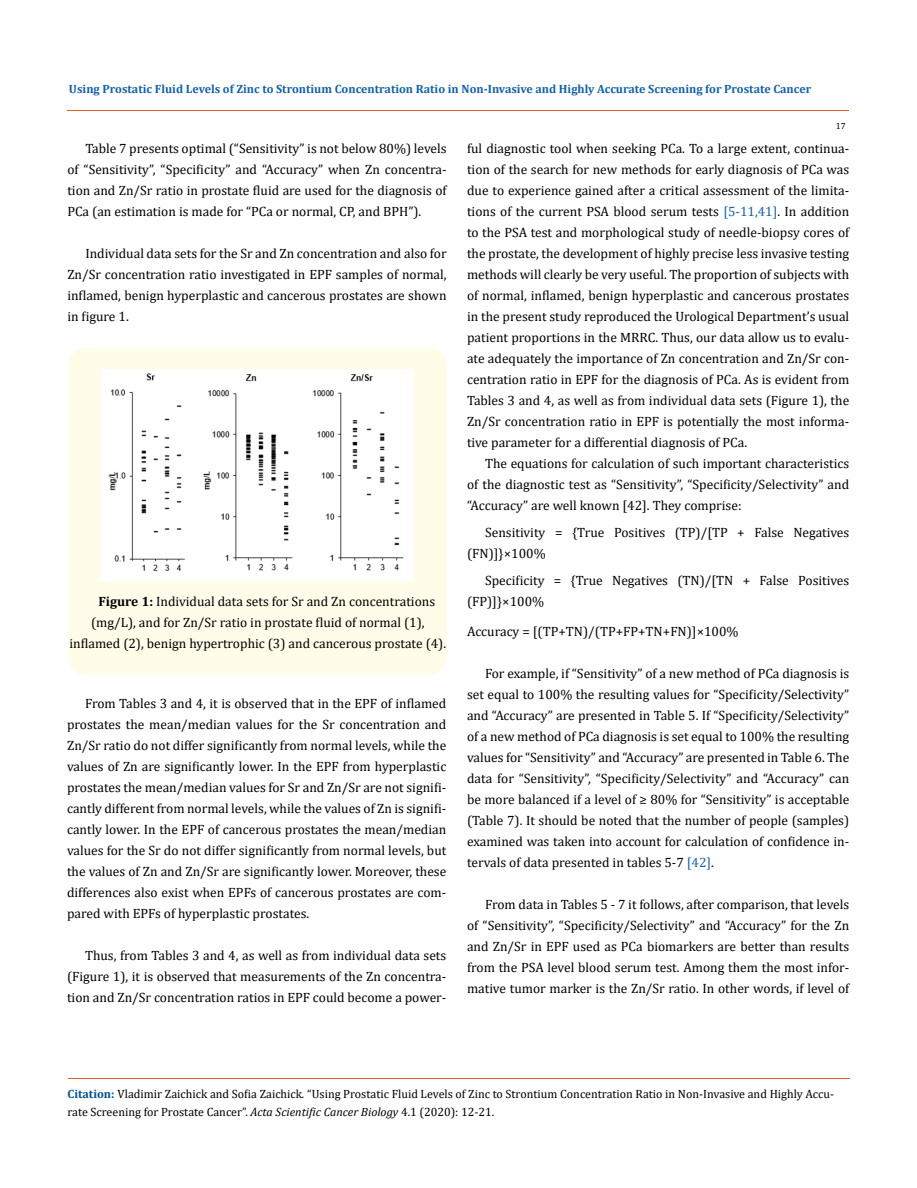
<style>
.page{position:relative;width:917px;height:1188px;background:#fff}
.page>*{position:absolute;margin:0;border:0;box-sizing:border-box;transform-origin:0 0}
.t1{font:13.5px/21px "Cambria";color:#000;text-align:justify}
.t2{font:12px/18px "Cambria";color:#000}
.t3{font:700 12px "Cambria";color:#1560a6}
.t4{font:9px "Cambria";color:#000}
.s1{font-weight:700}
.s2{color:#1560a6}
.s3{font-weight:700;color:#035089}
.s4{font-style:italic}
</style>
<div class="page">
<hr style="left:67px;top:111px;width:782px;height:1px;background:#e05d1a">
<div style="left:68px;top:348px;width:379px;height:327px;background:#fffde9;border-radius:18px"></div>
<img style="left:101px;top:369px;width:311px;height:213px">
<hr style="left:68px;top:1078px;width:781px;height:1px;background:#e05d1a">
<p class="t3" style="left:69px;top:80px;width:743px">Using Prostatic Fluid Levels of Zinc to Strontium Concentration Ratio in Non-Invasive and Highly Accurate Screening for Prostate Cancer</p>
<p class="t4" style="left:835px;top:121px;width:11px">17</p>
<p class="t1" style="left:67px;top:138px;width:381px;text-indent:18px">Table 7 presents optimal (“Sensitivity” is not below 80%) levels of “Sensitivity”, “Specificity” and “Accuracy” when Zn concentra&shy;tion and Zn/Sr ratio in prostate fluid are used for the diagnosis of PCa (an estimation is made for “PCa or normal, CP, and BPH”).</p>
<p class="t1" style="left:67px;top:243px;width:381px;text-indent:18px">Individual data sets for the Sr and Zn concentration and also for Zn/Sr concentration ratio investigated in EPF samples of normal, inflamed, benign hyperplastic and cancerous prostates are shown in figure 1.</p>
<p class="t1" style="left:98px;top:591px;width:338px"><span class="s1">Figure 1:</span> Individual data sets for Sr and Zn concentrations</p>
<p class="t1" style="left:91px;top:612px;width:335px">(mg/L), and for Zn/Sr ratio in prostate fluid of normal (1),</p>
<p class="t1" style="left:69px;top:633px;width:378px">inflamed (2), benign hypertrophic (3) and cancerous prostate (4).</p>
<p class="t1" style="left:67px;top:693px;width:381px;text-indent:18px">From Tables 3 and 4, it is observed that in the EPF of inflamed prostates the mean/median values for the Sr concentration and Zn/Sr ratio do not differ significantly from normal levels, while the values of Zn are significantly lower. In the EPF from hyperplastic prostates the mean/median values for Sr and Zn/Sr are not signifi&shy;cantly different from normal levels, while the values of Zn is signifi&shy;cantly lower. In the EPF of cancerous prostates the mean/median values for the Sr do not differ significantly from normal levels, but the values of Zn and Zn/Sr are significantly lower. Moreover, these differences also exist when EPFs of cancerous prostates are com&shy;pared with EPFs of hyperplastic prostates.</p>
<p class="t1" style="left:67px;top:945px;width:381px;text-indent:18px">Thus, from Tables 3 and 4, as well as from individual data sets (Figure 1), it is observed that measurements of the Zn concentra&shy;tion and Zn/Sr concentration ratios in EPF could become a power-</p>
<p class="t1" style="left:467px;top:138px;width:384px">ful diagnostic tool when seeking PCa. To a large extent, continua&shy;tion of the search for new methods for early diagnosis of PCa was due to experience gained after a critical assessment of the limita&shy;tions of the current PSA blood serum tests <span class="s2">[5-11,41]</span>. In addition to the PSA test and morphological study of needle-biopsy cores of the prostate, the development of highly precise less invasive testing methods will clearly be very useful. The proportion of subjects with of normal, inflamed, benign hyperplastic and cancerous prostates in the present study reproduced the Urological Department’s usual patient proportions in the MRRC. Thus, our data allow us to evalu&shy;ate adequately the importance of Zn concentration and Zn/Sr con&shy;centration ratio in EPF for the diagnosis of PCa. As is evident from Tables 3 and 4, as well as from individual data sets (Figure 1), the Zn/Sr concentration ratio in EPF is potentially the most informa&shy;tive parameter for a differential diagnosis of PCa.</p>
<p class="t1" style="left:467px;top:453px;width:384px;text-indent:18px">The equations for calculation of such important characteristics of the diagnostic test as “Sensitivity”, “Specificity/Selectivity” and “Accuracy” are well known [42]. They comprise:</p>
<p class="t1" style="left:467px;top:522px;width:384px;text-indent:18px">Sensitivity = {True Positives (TP)/[TP + False Negatives (FN)]}×100%</p>
<p class="t1" style="left:467px;top:570px;width:384px;text-indent:18px">Specificity = {True Negatives (TN)/[TN + False Positives (FP)]}×100%</p>
<p class="t1" style="left:467px;top:621px;width:273px">Accuracy = [(TP+TN)/(TP+FP+TN+FN)]×100%</p>
<p class="t1" style="left:467px;top:663px;width:384px;text-indent:18px">For example, if “Sensitivity” of a new method of PCa diagnosis is set equal to 100% the resulting values for “Specificity/Selectivity” and “Accuracy” are presented in Table 5. If “Specificity/Selectivity” of a new method of PCa diagnosis is set equal to 100% the resulting values for “Sensitivity” and “Accuracy” are presented in Table 6. The data for “Sensitivity”, “Specificity/Selectivity” and “Accuracy” can be more balanced if a level of ≥ 80% for “Sensitivity” is acceptable (Table 7). It should be noted that the number of people (samples) examined was taken into account for calculation of confidence in&shy;tervals of data presented in tables 5-7 <span class="s2">[42]</span>.</p>
<p class="t1" style="left:467px;top:894px;width:384px;text-indent:18px">From data in Tables 5 - 7 it follows, after comparison, that levels of “Sensitivity”, “Specificity/Selectivity” and “Accuracy” for the Zn and Zn/Sr in EPF used as PCa biomarkers are better than results from the PSA level blood serum test. Among them the most infor&shy;mative tumor marker is the Zn/Sr ratio. In other words, if level of</p>
<p class="t2" style="left:68px;top:1085px;width:768px"><span class="s3">Citation:</span> Vladimir Zaichick and Sofia Zaichick<span class="s4">.</span> “Using Prostatic Fluid Levels of Zinc to Strontium Concentration Ratio in Non-Invasive and Highly Accu&shy;rate Screening for Prostate Cancer”. <span class="s4">Acta Scientific Cancer Biology</span> 4.1 (2020): 12-21.</p>
</div>
